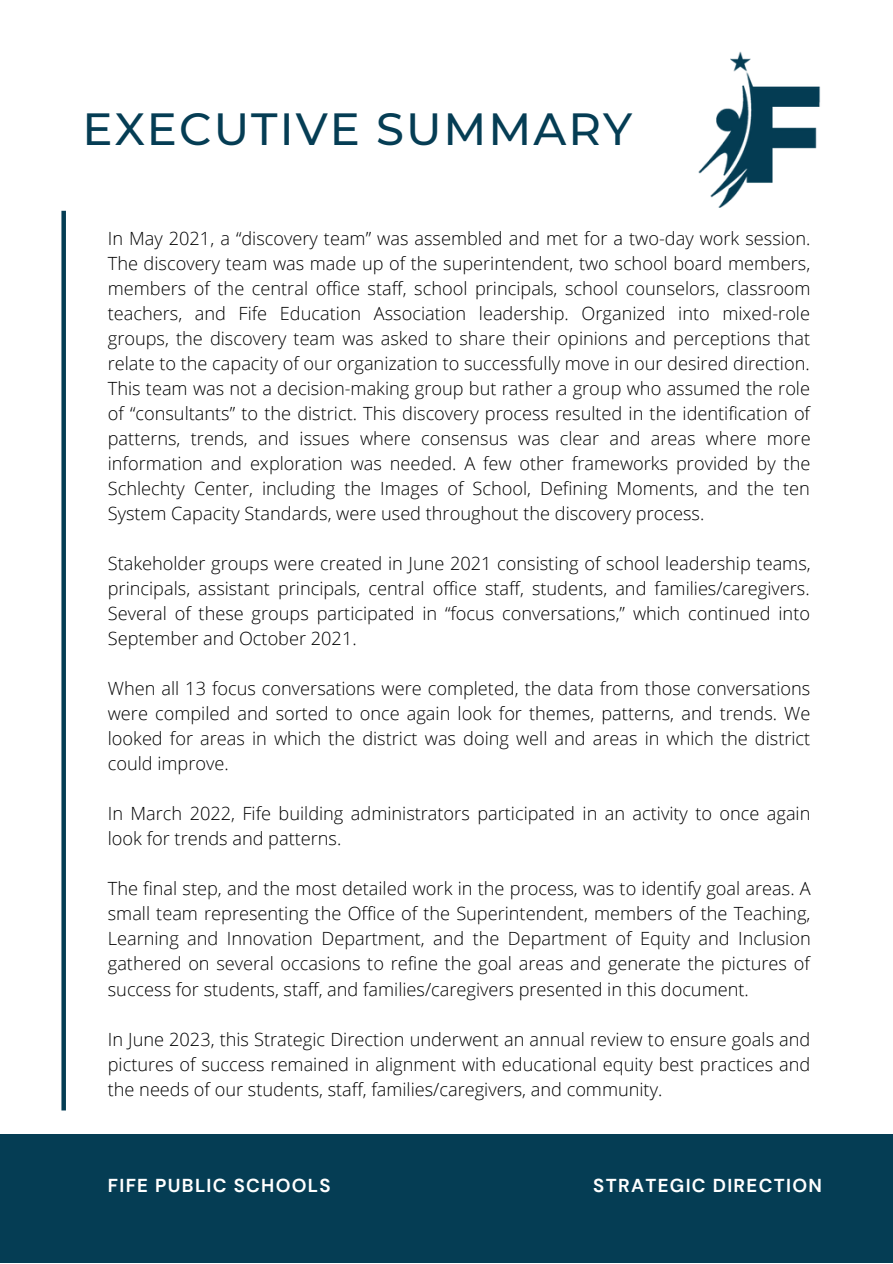
<style>
.page{position:relative;width:893px;height:1264px;background:#fff}
.page>*{position:absolute;margin:0;border:0;box-sizing:border-box;transform-origin:0 0}
.t1{font:500 45px "Montserrat";letter-spacing:.045em;color:#053d54}
.t2{font:700 18.75px "DM Sans";letter-spacing:.07em;color:#fff}
.t3{font:300 18.15px/25px "Open Sans";color:#000;text-align:justify}
</style>
<div class="page">
<div style="left:0;top:1134px;width:892px;height:128px;background:#053d54"></div>
<div style="left:61px;top:211px;width:5px;height:899px;background:#053d54"></div>
<img style="left:698px;top:51px;width:123px;height:157px">
<p class="t1" style="left:82px;top:101px;width:551px">EXECUTIVE SUMMARY</p>
<p class="t3" style="left:108px;top:226px;width:704px">In May 2021, a “discovery team” was assembled and met for a two-day work session.<br>The discovery team was made up of the superintendent, two school board members, members of the central office staff, school principals, school counselors, classroom teachers, and Fife Education Association leadership. Organized into mixed-role groups, the discovery team was asked to share their opinions and perceptions that relate to the capacity of our organization to successfully move in our desired direction.<br>This team was not a decision-making group but rather a group who assumed the role of “consultants” to the district. This discovery process resulted in the identification of patterns, trends, and issues where consensus was clear and areas where more information and exploration was needed. A few other frameworks provided by the Schlechty Center, including the Images of School, Defining Moments, and the ten System Capacity Standards, were used throughout the discovery process.</p>
<p class="t3" style="left:108px;top:550px;width:704px">Stakeholder groups were created in June 2021 consisting of school leadership teams, principals, assistant principals, central office staff, students, and families/caregivers.<br>Several of these groups participated in “focus conversations,” which continued into September and October 2021.</p>
<p class="t3" style="left:108px;top:675px;width:704px">When all 13 focus conversations were completed, the data from those conversations were compiled and sorted to once again look for themes, patterns, and trends. We looked for areas in which the district was doing well and areas in which the district could improve.</p>
<p class="t3" style="left:108px;top:800px;width:704px">In March 2022, Fife building administrators participated in an activity to once again look for trends and patterns.</p>
<p class="t3" style="left:108px;top:875px;width:704px">The final step, and the most detailed work in the process, was to identify goal areas. A small team representing the Office of the Superintendent, members of the Teaching, Learning and Innovation Department, and the Department of Equity and Inclusion gathered on several occasions to refine the goal areas and generate the pictures of success for students, staff, and families/caregivers presented in this document.</p>
<p class="t3" style="left:108px;top:1025px;width:704px">In June 2023, this Strategic Direction underwent an annual review to ensure goals and pictures of success remained in alignment with educational equity best practices and the needs of our students, staff, families/caregivers, and community.</p>
<p class="t2" style="left:108px;top:1173px;width:224px">FIFE PUBLIC SCHOOLS</p>
<p class="t2" style="left:593px;top:1173px;width:230px">STRATEGIC DIRECTION</p>
</div>
